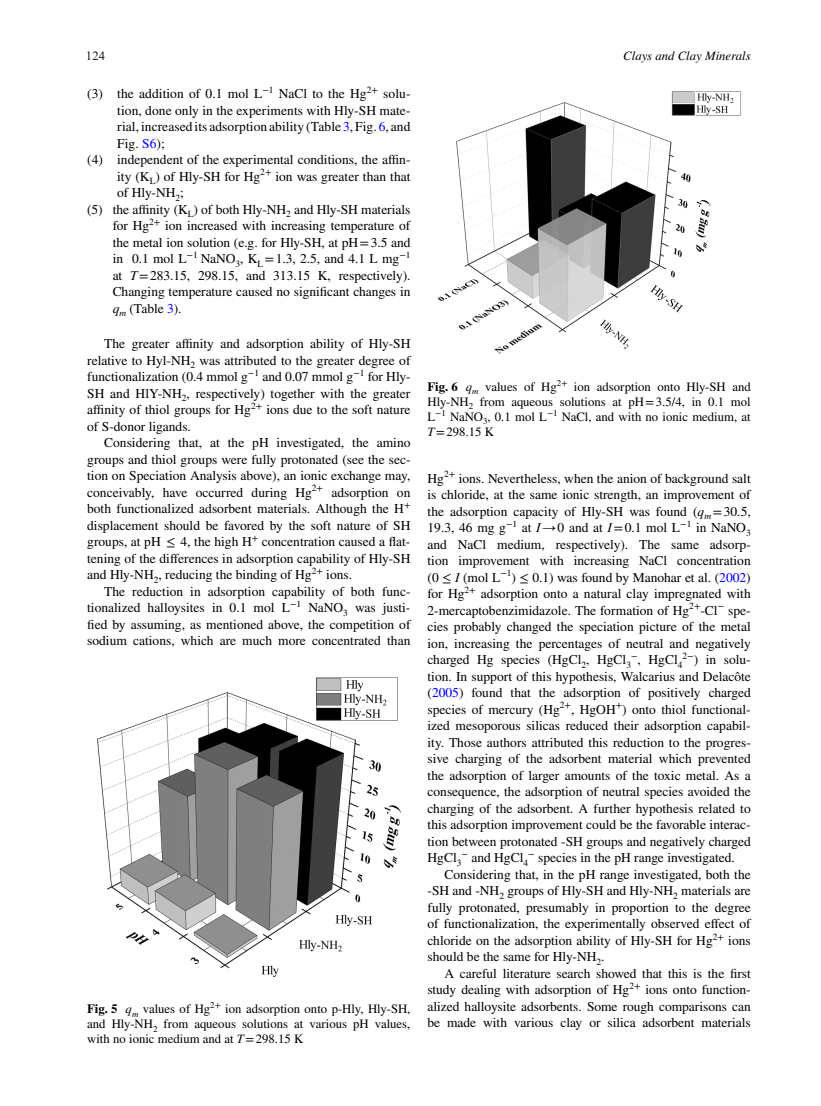
<style>
.page{position:relative;width:821px;height:1106px;background:#fff}
.page>*{position:absolute;margin:0;border:0;box-sizing:border-box;transform-origin:0 0}
.t1{font:13.5px/16.5px "STIX";color:#000;text-align:justify}
.t2{font:12.75px/15px "STIX";color:#000;text-align:justify}
.t3{font:italic 12.75px "STIX";color:#000}
.t4{font:12.75px "Adv TT3713 a 231";color:#131413}
.s1{color:#00f}
.s2{font-style:italic}
.s3{font-weight:700}
.s4{font-family:"Times New Roman"}
</style>
<div class="page">
<img style="left:97px;top:677px;width:304px;height:300px">
<img style="left:438px;top:91px;width:303px;height:263px">
<p class="t4" style="left:86px;top:52px;width:21px">124</p>
<p class="t1" style="left:87px;top:86px;width:325px">(3) the addition of 0.1 mol L<sup>−1</sup> NaCl to the Hg<sup>2+</sup> solu-</p>
<p class="t1" style="left:117px;top:103px;width:295px">tion, done only in the experiments with Hly-SH mate-</p>
<p class="t1" style="left:117px;top:119px;width:295px">rial, increased its adsorption ability (Table <span class="s1">3</span>, Fig. <span class="s1">6</span>, and</p>
<p class="t1" style="left:117px;top:136px;width:49px">Fig. <span class="s1">S6</span>);</p>
<p class="t1" style="left:87px;top:152px;width:325px">(4) independent of the experimental conditions, the affin-</p>
<p class="t1" style="left:117px;top:169px;width:295px">ity (K<sub>L</sub>) of Hly-SH for Hg<sup>2+</sup> ion was greater than that</p>
<p class="t1" style="left:117px;top:185px;width:68px">of Hly-NH<sub>2</sub>;</p>
<p class="t1" style="left:87px;top:202px;width:325px">(5) the affinity (K<sub>L</sub>) of both Hly-NH<sub>2</sub> and Hly-SH materials</p>
<p class="t1" style="left:113px;top:218px;width:299px">for Hg<sup>2+</sup> ion increased with increasing temperature of</p>
<p class="t1" style="left:113px;top:235px;width:299px">the metal ion solution (e.g. for Hly-SH, at pH=3.5 and</p>
<p class="t1" style="left:113px;top:251px;width:299px">in 0.1 mol L<sup>−1</sup> NaNO<sub>3</sub>, K<sub>L</sub> =1.3, 2.5, and 4.1 L mg<sup>−1</sup></p>
<p class="t1" style="left:113px;top:268px;width:299px">at <span class="s2">T</span>=283.15, 298.15, and 313.15 K, respectively).</p>
<p class="t1" style="left:113px;top:284px;width:299px">Changing temperature caused no significant changes in</p>
<p class="t1" style="left:113px;top:301px;width:70px"><span class="s2">q</span><sub>m</sub> (Table <span class="s1">3</span>).</p>
<p class="t1" style="left:87px;top:336px;width:325px;text-indent:17px">The greater affinity and adsorption ability of Hly-SH relative to Hyl-NH<sub>2</sub> was attributed to the greater degree of functionalization (0.4 mmol g<sup>−1</sup> and 0.07 mmol g<sup>−1</sup> for Hly-SH and HlY-NH<sub>2</sub>, respectively) together with the greater affinity of thiol groups for Hg<sup>2+</sup> ions due to the soft nature of S-donor ligands.</p>
<p class="t1" style="left:87px;top:435px;width:325px;text-indent:17px">Considering that, at the pH investigated, the amino groups and thiol groups were fully protonated (see the sec&shy;tion on Speciation Analysis above), an ionic exchange may, conceivably, have occurred during Hg<sup>2+</sup> adsorption on both functionalized adsorbent materials. Although the H<sup>+ </sup>displacement should be favored by the soft nature of SH groups, at pH ≤ 4, the high H<sup>+</sup> concentration caused a flat&shy;tening of the differences in adsorption capability of Hly-SH and Hly-NH<sub>2</sub>, reducing the binding of Hg<sup>2+</sup> ions.</p>
<p class="t1" style="left:87px;top:584px;width:325px;text-indent:17px">The reduction in adsorption capability of both func&shy;tionalized halloysites in 0.1 mol L<sup>−1</sup> NaNO<sub>3</sub> was justi&shy;fied by assuming, as mentioned above, the competition of sodium cations, which are much more concentrated than</p>
<p class="t2" style="left:87px;top:1002px;width:325px"><span class="s3">Fig. 5</span> <span class="s2">q</span><sub>m</sub> values of Hg<sup>2+</sup> ion adsorption onto p-Hly, Hly-SH, and Hly-NH<sub>2</sub> from aqueous solutions at various pH values, with no ionic medium and at <span class="s2">T</span>=298.15 K</p>
<p class="t3" style="left:623px;top:47px;width:129px">Clays and Clay Minerals</p>
<p class="t2" style="left:427px;top:380px;width:325px"><span class="s3">Fig. 6</span> <span class="s2">q</span><sub>m</sub> values of Hg<sup>2+</sup> ion adsorption onto Hly-SH and Hly-NH<sub>2</sub> from aqueous solutions at pH=3.5/4, in 0.1 mol L<sup>−1</sup> NaNO<sub>3</sub>, 0.1 mol L<sup>−1</sup> NaCl, and with no ionic medium, at <span class="s2">T</span>=298.15 K</p>
<p class="t1" style="left:427px;top:471px;width:325px">Hg<sup>2+</sup> ions. Nevertheless, when the anion of background salt is chloride, at the same ionic strength, an improvement of the adsorption capacity of Hly-SH was found (<span class="s2">q</span><sub>m</sub> =30.5, 19.3, 46 mg g<sup>−1</sup> at <span class="s2">I</span><span class="s4">→</span>0 and at <span class="s2">I</span>=0.1 mol L<sup>−1</sup> in NaNO<sub>3 </sub>and NaCl medium, respectively). The same adsorp&shy;tion improvement with increasing NaCl concentration (0 ≤ <span class="s2">I</span> (mol L<sup>−1</sup>) ≤ 0.1) was found by Manohar et al. (<span class="s1">2002</span>) for Hg<sup>2+</sup> adsorption onto a natural clay impregnated with 2-mercaptobenzimidazole. The formation of Hg<sup>2+</sup>-Cl<sup>−</sup> spe&shy;cies probably changed the speciation picture of the metal ion, increasing the percentages of neutral and negatively charged Hg species (HgCl<sub>2</sub>, HgCl<sub>3</sub><sup>−</sup>, HgCl<sub>4</sub><sup>2−</sup>) in solu&shy;tion. In support of this hypothesis, Walcarius and Delacôte (<span class="s1">2005</span>) found that the adsorption of positively charged species of mercury (Hg<sup>2+</sup>, HgOH<sup>+</sup>) onto thiol functional&shy;ized mesoporous silicas reduced their adsorption capabil&shy;ity. Those authors attributed this reduction to the progres&shy;sive charging of the adsorbent material which prevented the adsorption of larger amounts of the toxic metal. As a consequence, the adsorption of neutral species avoided the charging of the adsorbent. A further hypothesis related to this adsorption improvement could be the favorable interac&shy;tion between protonated -SH groups and negatively charged HgCl<sub>3</sub><sup>−</sup> and HgCl<sub>4</sub><sup>−</sup> species in the pH range investigated.</p>
<p class="t1" style="left:427px;top:867px;width:325px;text-indent:17px">Considering that, in the pH range investigated, both the -SH and -NH<sub>2</sub> groups of Hly-SH and Hly-NH<sub>2</sub> materials are fully protonated, presumably in proportion to the degree of functionalization, the experimentally observed effect of chloride on the adsorption ability of Hly-SH for Hg<sup>2+</sup> ions should be the same for Hly-NH<sub>2</sub>.</p>
<p class="t1" style="left:427px;top:966px;width:325px;text-indent:17px">A careful literature search showed that this is the first study dealing with adsorption of Hg<sup>2+</sup> ions onto function&shy;alized halloysite adsorbents. Some rough comparisons can be made with various clay or silica adsorbent materials</p>
</div>
